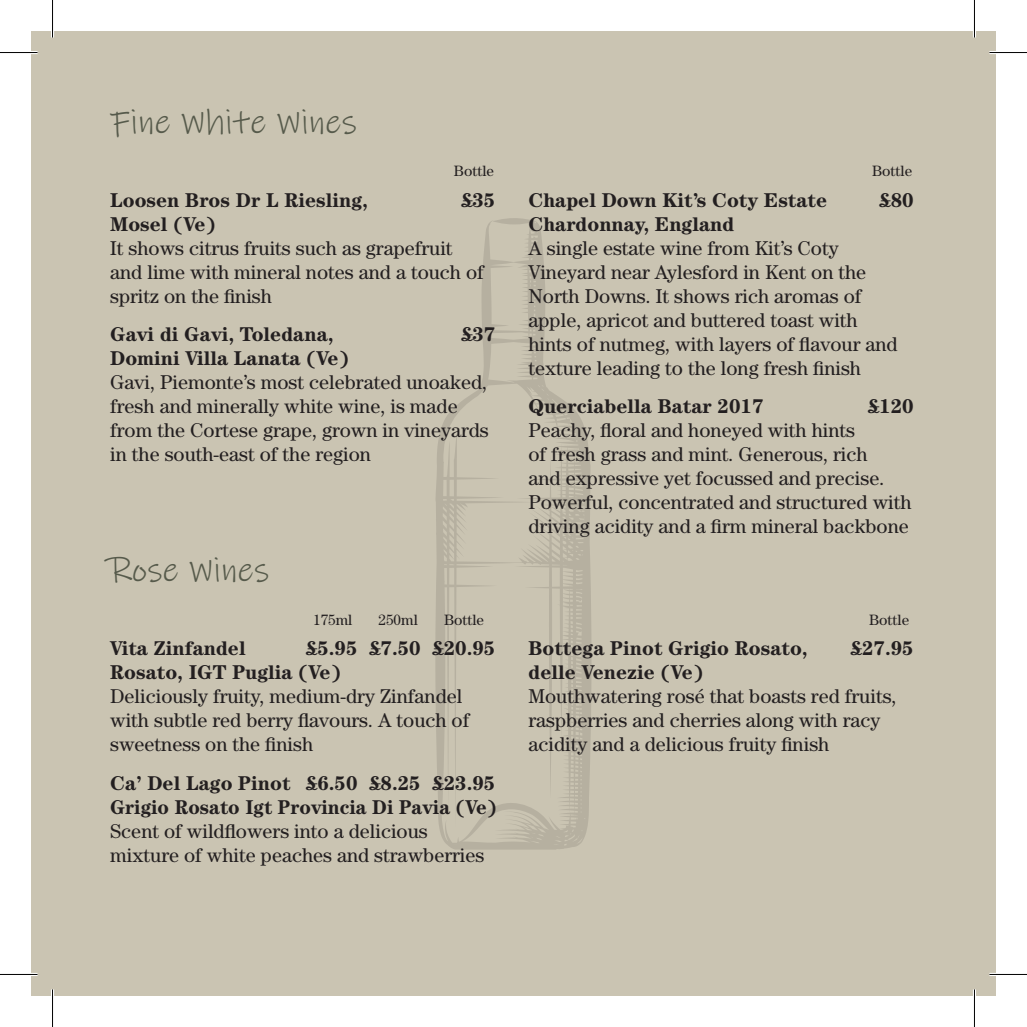
<style>
.page{position:relative;width:1027px;height:1027px;background:#fff}
.page>*{position:absolute;margin:0;border:0;box-sizing:border-box;transform-origin:0 0}
.t1{font:35px "Ink Free";color:#565a4b}
.t2{font:20px/24px "Century Std";color:#231f20}
.t3{font:700 20px "Century Std";color:#231f20}
.t4{font:15px "Century Std";color:#231f20}
.s1{font-weight:700}
</style>
<div class="page">
<div style="left:31px;top:31px;width:964px;height:964px;background:#cac4b2"></div>
<svg style="left:435px;top:218px;width:156px;height:631px"></svg>
<hr style="left:0;top:51px;width:38px;height:3px;background:#fff">
<hr style="left:989px;top:51px;width:37px;height:3px;background:#fff">
<hr style="left:0;top:972px;width:38px;height:3px;background:#fff">
<hr style="left:989px;top:972px;width:37px;height:3px;background:#fff">
<hr style="left:51px;top:0;width:3px;height:38px;background:#fff">
<hr style="left:51px;top:989px;width:3px;height:37px;background:#fff">
<hr style="left:972px;top:0;width:3px;height:38px;background:#fff">
<hr style="left:972px;top:989px;width:3px;height:37px;background:#fff">
<hr style="left:0;top:52px;width:38px;height:1px;background:#000">
<hr style="left:989px;top:52px;width:37px;height:1px;background:#000">
<hr style="left:0;top:973px;width:38px;height:1px;background:#000">
<hr style="left:989px;top:973px;width:37px;height:1px;background:#000">
<hr style="left:52px;top:0;width:1px;height:38px;background:#000">
<hr style="left:52px;top:989px;width:1px;height:37px;background:#000">
<hr style="left:973px;top:0;width:1px;height:38px;background:#000">
<hr style="left:973px;top:989px;width:1px;height:37px;background:#000">
<p class="t1" style="left:110px;top:101px;width:248px">Fine White Wines</p>
<p class="t4" style="left:454px;top:162px;width:42px">Bottle</p>
<p class="t4" style="left:872px;top:162px;width:42px">Bottle</p>
<p class="t3" style="left:110px;top:188px;width:259px">Loosen Bros Dr L Riesling,</p>
<p class="t3" style="left:461px;top:188px;width:36px">£35</p>
<p class="t2" style="left:110px;top:211px;width:375px"><span class="s1">Mosel (Ve)<br></span>It shows citrus fruits such as grapefruit and lime with mineral notes and a touch of spritz on the finish</p>
<p class="t3" style="left:110px;top:322px;width:225px">Gavi di Gavi, Toledana,</p>
<p class="t3" style="left:461px;top:322px;width:36px">£37</p>
<p class="t2" style="left:110px;top:345px;width:380px"><span class="s1">Domini Villa Lanata (Ve)<br></span>Gavi, Piemonte’s most celebrated unoaked, fresh and minerally white wine, is made from the Cortese grape, grown in vineyards in the south-east of the region</p>
<p class="t1" style="left:110px;top:549px;width:161px">Rose Wines</p>
<p class="t3" style="left:528px;top:188px;width:300px">Chapel Down Kit’s Coty Estate</p>
<p class="t3" style="left:879px;top:188px;width:36px">£80</p>
<p class="t2" style="left:528px;top:211px;width:370px"><span class="s1">Chardonnay, England<br></span>A single estate wine from Kit’s Coty Vineyard near Aylesford in Kent on the North Downs. It shows rich aromas of apple, apricot and buttered toast with hints of nutmeg, with layers of flavour and texture leading to the long fresh finish</p>
<p class="t3" style="left:528px;top:394px;width:236px">Querciabella Batar 2017</p>
<p class="t3" style="left:867px;top:394px;width:47px">£120</p>
<p class="t2" style="left:528px;top:417px;width:384px">Peachy, floral and honeyed with hints<br>of fresh grass and mint. Generous, rich<br>and expressive yet focussed and precise.<br>Powerful, concentrated and structured with driving acidity and a firm mineral backbone</p>
<p class="t4" style="left:313px;top:611px;width:41px">175ml</p>
<p class="t4" style="left:378px;top:611px;width:41px">250ml</p>
<p class="t4" style="left:444px;top:611px;width:42px">Bottle</p>
<p class="t4" style="left:869px;top:611px;width:42px">Bottle</p>
<p class="t3" style="left:110px;top:636px;width:137px">Vita Zinfandel</p>
<p class="t2" style="left:110px;top:636px;width:386px;text-indent:196px"><span class="s1">£5.95 £7.50 £20.95<br>Rosato, IGT Puglia (Ve)<br></span>Deliciously fruity, medium-dry Zinfandel with subtle red berry flavours. A touch of sweetness on the finish</p>
<p class="t2" style="left:110px;top:770px;width:388px"><span class="s1">Ca’ Del Lago Pinot £6.50 £8.25 £23.95<br>Grigio Rosato Igt Provincia Di Pavia (Ve)<br></span>Scent of wildflowers into a delicious mixture of white peaches and strawberries</p>
<p class="t3" style="left:528px;top:636px;width:280px">Bottega Pinot Grigio Rosato,</p>
<p class="t3" style="left:850px;top:636px;width:65px">£27.95</p>
<p class="t2" style="left:528px;top:660px;width:369px"><span class="s1">delle Venezie (Ve)<br></span>Mouthwatering rosé that boasts red fruits, raspberries and cherries along with racy acidity and a delicious fruity finish</p>
</div>
